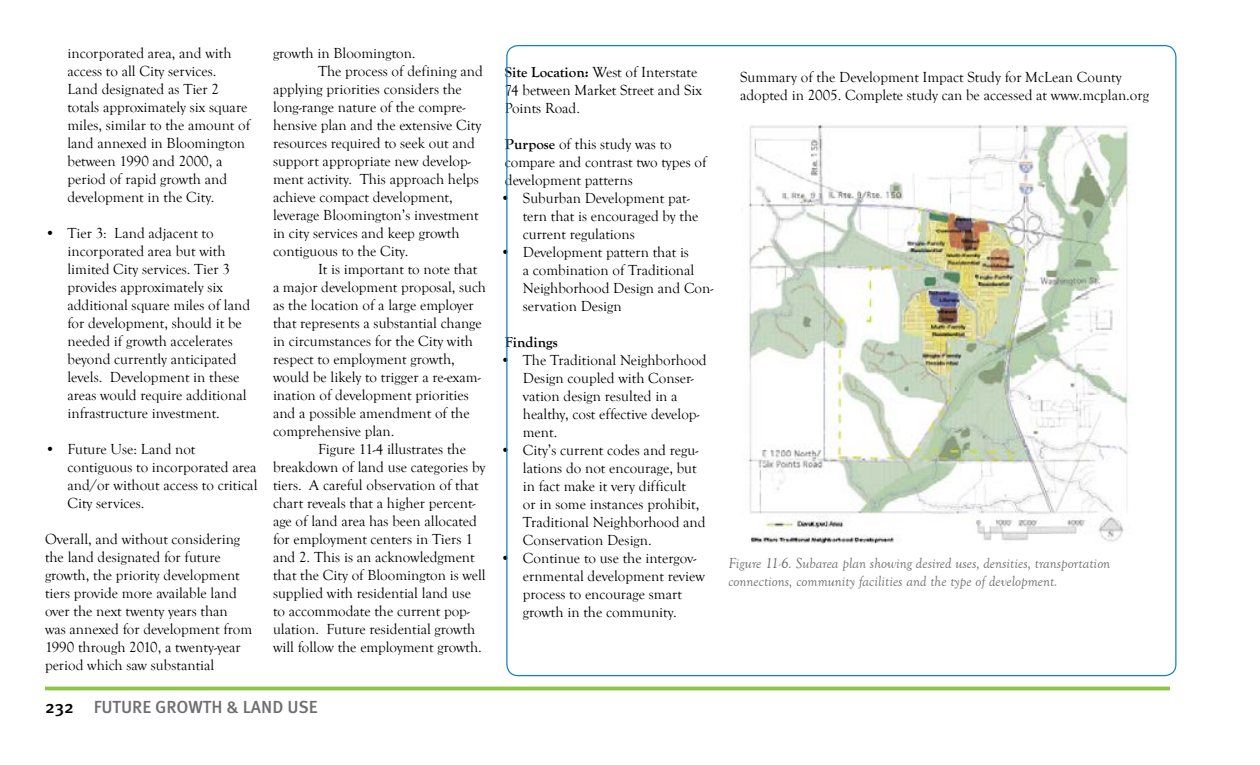
<style>
.page{position:relative;width:1260px;height:765px;background:#fff}
.page>*{position:absolute;margin:0;border:0;box-sizing:border-box;transform-origin:0 0}
.t1{font:500 17.5px "Meta OT";color:#6d6e71}
.t2{font:15px/18px "Goudy Old Style T";color:#000}
.t3{font:italic 15px/18px "Goudy Old Style T";color:#6d6e71}
.t4{font:700 15px "Goudy Old Style T";color:#000}
.s1{color:#000}
.s2{font-weight:700}
</style>
<div class="page">
<hr style="left:45px;top:687px;width:1125px;height:3px;background:#8cc540">
<img style="left:748px;top:125px;width:380px;height:419px">
<p class="t2" style="left:68px;top:45px;width:184px">incorporated area, and with access to all City services.<br>Land designated as Tier 2 totals approximately six square miles, similar to the amount of land annexed in Bloomington between 1990 and 2000, a period of rapid growth and development in the City.</p>
<p class="t2" style="left:68px;top:225px;width:184px;text-indent:-22px">• Tier 3: Land adjacent to incorporated area but with limited City services. Tier 3 provides approximately six additional square miles of land for development, should it be needed if growth accelerates beyond currently anticipated levels. Development in these areas would require additional infrastructure investment.</p>
<p class="t2" style="left:68px;top:441px;width:191px;text-indent:-22px">• Future Use: Land not contiguous to incorporated area and/or without access to critical<br>City services.</p>
<p class="t2" style="left:45px;top:531px;width:209px">Overall, and without considering the land designated for future growth, the priority development tiers provide more available land over the next twenty years than was annexed for development from<br>1990 through 2010, a twenty-year period which saw substantial</p>
<p class="t2" style="left:273px;top:45px;width:144px">growth in Bloomington.</p>
<p class="t2" style="left:318px;top:63px;width:166px">The process of defining and</p>
<p class="t2" style="left:273px;top:81px;width:190px">applying priorities considers the</p>
<p class="t2" style="left:273px;top:99px;width:194px">long-range nature of the compre-</p>
<p class="t2" style="left:273px;top:117px;width:210px">hensive plan and the extensive City</p>
<p class="t2" style="left:273px;top:135px;width:203px">resources required to seek out and</p>
<p class="t2" style="left:273px;top:153px;width:199px">support appropriate new develop-</p>
<p class="t2" style="left:273px;top:171px;width:207px">ment activity. This approach helps</p>
<p class="t2" style="left:273px;top:189px;width:181px">achieve compact development,</p>
<p class="t2" style="left:273px;top:207px;width:207px">leverage Bloomington’s investment</p>
<p class="t2" style="left:273px;top:225px;width:188px">in city services and keep growth</p>
<p class="t2" style="left:273px;top:243px;width:137px">contiguous to the City.</p>
<p class="t2" style="left:318px;top:261px;width:161px">It is important to note that</p>
<p class="t2" style="left:273px;top:279px;width:215px">a major development proposal, such</p>
<p class="t2" style="left:273px;top:297px;width:202px">as the location of a large employer</p>
<p class="t2" style="left:273px;top:315px;width:210px">that represents a substantial change</p>
<p class="t2" style="left:273px;top:333px;width:202px">in circumstances for the City with</p>
<p class="t2" style="left:273px;top:351px;width:183px">respect to employment growth,</p>
<p class="t2" style="left:273px;top:369px;width:209px">would be likely to trigger a re-exam-</p>
<p class="t2" style="left:273px;top:387px;width:197px">ination of development priorities</p>
<p class="t2" style="left:273px;top:405px;width:198px">and a possible amendment of the</p>
<p class="t2" style="left:273px;top:423px;width:123px">comprehensive plan.</p>
<p class="t2" style="left:318px;top:441px;width:150px">Figure 11-4 illustrates the</p>
<p class="t2" style="left:273px;top:459px;width:214px">breakdown of land use categories by</p>
<p class="t2" style="left:273px;top:477px;width:207px">tiers. A careful observation of that</p>
<p class="t2" style="left:273px;top:495px;width:204px">chart reveals that a higher percent-</p>
<p class="t2" style="left:273px;top:513px;width:205px">age of land area has been allocated</p>
<p class="t2" style="left:273px;top:531px;width:201px">for employment centers in Tiers 1</p>
<p class="t2" style="left:273px;top:549px;width:203px">and 2. This is an acknowledgment</p>
<p class="t2" style="left:273px;top:567px;width:214px">that the City of Bloomington is well</p>
<p class="t2" style="left:273px;top:585px;width:200px">supplied with residential land use</p>
<p class="t2" style="left:273px;top:603px;width:198px">to accommodate the current pop-</p>
<p class="t2" style="left:273px;top:621px;width:204px">ulation. Future residential growth</p>
<p class="t2" style="left:273px;top:639px;width:210px">will follow the employment growth.</p>
<p class="t1" style="left:45px;top:696px;width:274px"><span class="s1">232</span> FUTURE GROWTH &amp; LAND USE</p>
<p class="t2" style="left:505px;top:63px;width:199px"><span class="s2">Site Location:</span> West of Interstate<br>74 between Market Street and Six<br>Points Road.</p>
<p class="t2" style="left:505px;top:135px;width:203px"><span class="s2">Purpose</span> of this study was to compare and contrast two types of development patterns</p>
<p class="t2" style="left:523px;top:189px;width:177px;text-indent:-22px">• Suburban Development pat&shy;tern that is encouraged by the current regulations</p>
<p class="t2" style="left:523px;top:243px;width:192px;text-indent:-22px">• Development pattern that is<br>a combination of Traditional<br>Neighborhood Design and Con&shy;servation Design</p>
<p class="t4" style="left:505px;top:334px;width:54px">Findings</p>
<p class="t2" style="left:523px;top:351px;width:185px;text-indent:-22px">• The Traditional Neighborhood<br>Design coupled with Conser&shy;vation design resulted in a healthy, cost effective develop&shy;ment.</p>
<p class="t2" style="left:523px;top:441px;width:184px;text-indent:-22px">• City’s current codes and regu&shy;lations do not encourage, but in fact make it very difficult<br>or in some instances prohibit,<br>Traditional Neighborhood and<br>Conservation Design.</p>
<p class="t2" style="left:523px;top:549px;width:184px;text-indent:-22px">• Continue to use the intergov&shy;ernmental development review process to encourage smart growth in the community.</p>
<p class="t3" style="left:728px;top:554px;width:383px">Figure 11-6. Subarea plan showing desired uses, densities, transportation connections, community facilities and the type of development.</p>
<p class="t2" style="left:740px;top:69px;width:410px">Summary of the Development Impact Study for McLean County adopted in 2005. Complete study can be accessed at www.mcplan.org</p>
</div>
